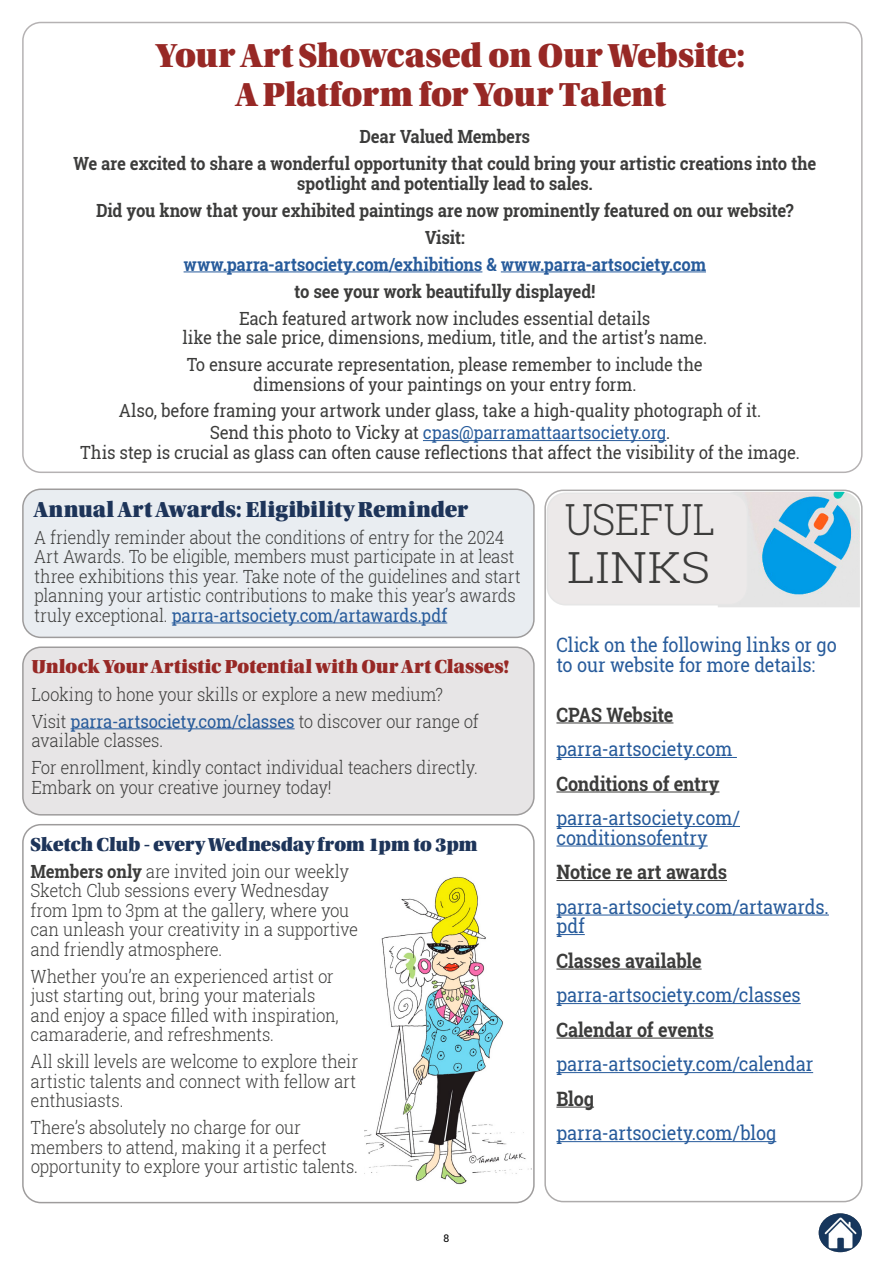
<style>
.page{position:relative;width:893px;height:1262px;background:#fff}
.page>*{position:absolute;margin:0;border:0;box-sizing:border-box;transform-origin:0 0}
.t1{font:300 42.9px/48px "Roboto Slab";color:#3c3c3b;scale:.91 1}
.t2{font:35.25px/39px "Utopia Std Black Headline";letter-spacing:-.01em;color:#972825;text-align:center}
.t3{font:22.95px "Utopia Std Black Headline";letter-spacing:.01em;color:#1d3459}
.t4{font:19.95px "Utopia Std Black Headline";letter-spacing:.025em;color:#972825}
.t5{font:19.95px "Utopia Std Black Headline";letter-spacing:-.005em;color:#1d3459}
.t6{font:19.8px/19.5px "Roboto Slab";letter-spacing:-.005em;color:#275b9b;scale:.91 1}
.t7{font:700 19.8px "Roboto Slab";letter-spacing:-.005em;color:#3c3c3b;scale:.91 1}
.t8{font:300 18.15px/19.5px "Roboto Slab";letter-spacing:-.005em;color:#3c3c3b;scale:.91 1}
.t9{font:18.15px/19.5px "Roboto Slab";letter-spacing:-.005em;color:#3c3c3b;text-align:center;scale:.91 1}
.t10{font:700 18.15px/27px "Roboto Slab";letter-spacing:-.005em;color:#3c3c3b;text-align:center;scale:.91 1}
.t11{font:700 18.15px "Roboto Slab";color:#275b9b;scale:.91 1}
.t12{font:10.5px "Roboto Slab";color:#000}
.s1{color:#275b9b}
.s2{font-weight:400;color:#275b9b}
.s3{font-weight:700}
</style>
<div class="page">
<img style="left:818px;top:1213px;width:43px;height:39px">
<hr style="left:183px;top:271px;width:299px;height:1px;background:#275b9b">
<hr style="left:501px;top:271px;width:205px;height:1px;background:#275b9b">
<hr style="left:556px;top:722px;width:117px;height:1px;background:#3c3c3b">
<hr style="left:556px;top:757px;width:181px;height:1px;background:#275b9b">
<hr style="left:556px;top:791px;width:163px;height:1px;background:#3c3c3b">
<hr style="left:556px;top:826px;width:184px;height:1px;background:#275b9b">
<hr style="left:556px;top:845px;width:151px;height:1px;background:#275b9b">
<hr style="left:556px;top:880px;width:171px;height:1px;background:#3c3c3b">
<hr style="left:556px;top:914px;width:272px;height:1px;background:#275b9b">
<svg style="left:556px;top:934px;width:28px;height:1px"></svg>
<hr style="left:556px;top:968px;width:145px;height:1px;background:#3c3c3b">
<hr style="left:556px;top:1003px;width:244px;height:1px;background:#275b9b">
<hr style="left:556px;top:1037px;width:157px;height:1px;background:#3c3c3b">
<hr style="left:556px;top:1072px;width:257px;height:1px;background:#275b9b">
<hr style="left:556px;top:1106px;width:38px;height:1px;background:#3c3c3b">
<hr style="left:556px;top:1141px;width:220px;height:1px;background:#275b9b">
<div style="left:544px;top:489px;width:318px;height:713px;border:2px solid #adabab;border-radius:18px"></div>
<img style="left:717px;top:492px;width:142px;height:115px">
<div style="left:547px;top:493px;width:200px;height:112px;background:#ece9e9;border-radius:18px"></div>
<div style="left:546px;top:492px;width:202px;height:113px;border:2px solid #e6e6e6;border-radius:18px"></div>
<hr style="left:423px;top:440px;width:243px;height:1px;background:#275b9b">
<div style="left:23px;top:489px;width:511px;height:148px;background:#e9edf1;border-radius:18px"></div>
<div style="left:22px;top:488px;width:512px;height:150px;border:2px solid #9e9c9c;border-radius:18px"></div>
<div style="left:23px;top:647px;width:511px;height:168px;background:#e7e5e6;border-radius:18px"></div>
<div style="left:22px;top:646px;width:512px;height:169px;border:2px solid #9e9c9c;border-radius:18px"></div>
<div style="left:22px;top:824px;width:512px;height:379px;border:2px solid #9e9c9c;border-radius:18px"></div>
<hr style="left:172px;top:622px;width:275px;height:1px;background:#275b9b">
<hr style="left:70px;top:728px;width:224px;height:1px;background:#275b9b">
<img style="left:364px;top:869px;width:168px;height:321px">
<h2 class="t2" style="left:156px;top:37px;width:591px">Your Art Showcased on Our Website:<br>A Platform for Your Talent</h2>
<p class="t10" style="left:73px;top:123px;width:818px">Dear Valued Members<br>We are excited to share a wonderful opportunity that could bring your artistic creations into the</p>
<p class="t10" style="left:96px;top:169px;width:768px">spotlight and potentially lead to sales.<br>Did you know that your exhibited paintings are now prominently featured on our website?<br>Visit:</p>
<p class="t11" style="left:183px;top:251px;width:576px">www.parra-artsociety.com/exhibitions &amp; www.parra-artsociety.com</p>
<p class="t10" style="left:294px;top:277px;width:333px">to see your work beautifully displayed!</p>
<p class="t9" style="left:182px;top:308px;width:578px">Each featured artwork now includes essential details<br>like the sale price, dimensions, medium, title, and the artist’s name.</p>
<p class="t9" style="left:187px;top:354px;width:568px">To ensure accurate representation, please remember to include the dimensions of your paintings on your entry form.</p>
<p class="t9" style="left:119px;top:399px;width:707px;line-height:22.5px">Also, before framing your artwork under glass, take a high-quality photograph of it.<br>Send this photo to Vicky at <span class="s1">cpas@parramattaartsociety.org</span>.</p>
<p class="t9" style="left:80px;top:442px;width:792px">This step is crucial as glass can often cause reflections that affect the visibility of the image.</p>
<p class="t3" style="left:34px;top:497px;width:435px">Annual Art Awards: Eligibility Reminder</p>
<p class="t8" style="left:34px;top:527px;width:536px">A friendly reminder about the conditions of entry for the 2024<br>Art Awards. To be eligible, members must participate in at least three exhibitions this year. Take note of the guidelines and start planning your artistic contributions to make this year’s awards truly exceptional. <span class="s2">parra-artsociety.com/artawards.pdf</span></p>
<p class="t4" style="left:32px;top:656px;width:479px">Unlock Your Artistic Potential with Our Art Classes!</p>
<p class="t8" style="left:32px;top:680px;width:493px;line-height:27px">Looking to hone your skills or explore a new medium?<br>Visit <span class="s2">parra-artsociety.com/classes</span> to discover our range of</p>
<p class="t8" style="left:32px;top:726px;width:492px;line-height:27px">available classes.<br>For enrollment, kindly contact individual teachers directly.</p>
<p class="t8" style="left:32px;top:776px;width:332px">Embark on your creative journey today!</p>
<p class="t5" style="left:31px;top:834px;width:449px">Sketch Club - every Wednesday from 1pm to 3pm</p>
<p class="t8" style="left:31px;top:861px;width:362px"><span class="s3">Members only</span> are invited join our weekly Sketch Club sessions every Wednesday from 1pm to 3pm at the gallery, where you can unleash your creativity in a supportive and friendly atmosphere.</p>
<p class="t8" style="left:31px;top:966px;width:340px">Whether you’re an experienced artist or just starting out, bring your materials and enjoy a space filled with inspiration, camaraderie, and refreshments.</p>
<p class="t8" style="left:31px;top:1051px;width:361px;text-align:justify">All skill levels are welcome to explore their artistic talents and connect with fellow art enthusiasts.</p>
<p class="t8" style="left:31px;top:1117px;width:362px">There’s absolutely no charge for our members to attend, making it a perfect opportunity to explore your artistic talents.</p>
<h1 class="t1" style="left:564px;top:494px;width:167px">USEFUL<br>LINKS</h1>
<p class="t6" style="left:556px;top:635px;width:309px">Click on the following links or go to our website for more details:</p>
<p class="t7" style="left:556px;top:700px;width:130px">CPAS Website</p>
<p class="t6" style="left:556px;top:739px;width:195px">parra-artsociety.com</p>
<p class="t7" style="left:556px;top:769px;width:181px">Conditions of entry</p>
<p class="t6" style="left:556px;top:808px;width:203px">parra-artsociety.com/ conditionsofentry</p>
<p class="t7" style="left:556px;top:858px;width:189px">Notice re art awards</p>
<p class="t6" style="left:556px;top:896px;width:301px">parra-artsociety.com/artawards. pdf</p>
<p class="t7" style="left:556px;top:946px;width:161px">Classes available</p>
<p class="t6" style="left:556px;top:985px;width:270px">parra-artsociety.com/classes</p>
<p class="t7" style="left:556px;top:1015px;width:174px">Calendar of events</p>
<p class="t6" style="left:556px;top:1054px;width:283px">parra-artsociety.com/calendar</p>
<p class="t7" style="left:556px;top:1084px;width:43px">Blog</p>
<p class="t6" style="left:556px;top:1123px;width:243px">parra-artsociety.com/blog</p>
<p class="t12" style="left:443px;top:1230px;width:7px">8</p>
</div>
